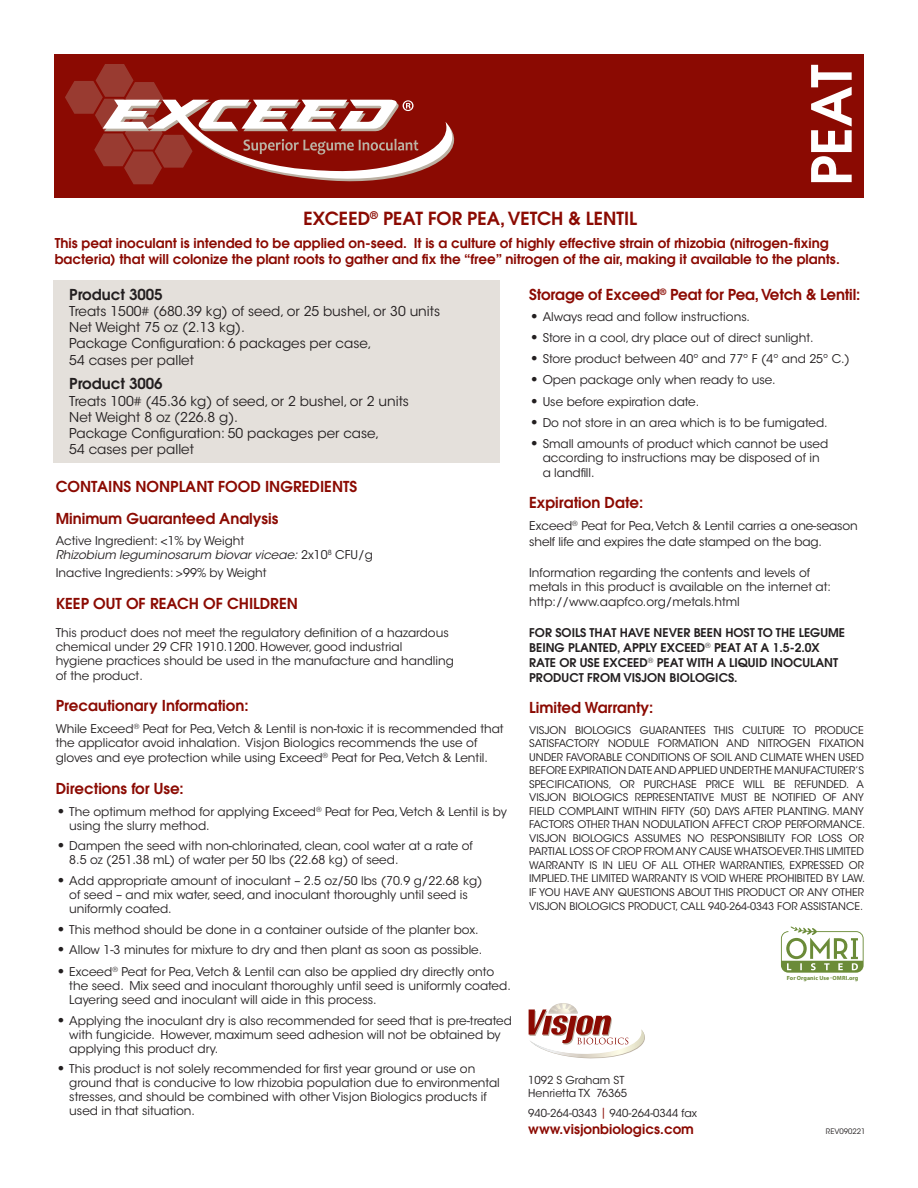
<style>
.page{position:relative;width:918px;height:1188px;background:#fff}
.page>*{position:absolute;margin:0;border:0;box-sizing:border-box;transform-origin:0 0}
.t1{font:600 18px "Avant Garde";color:#8b0a02}
.t2{font:600 15px/31.5px "Avant Garde";color:#8b0a02}
.t3{font:600 15px "Avant Garde";color:#231f20}
.t4{font:13.5px/16.2px "ITC Avant Garde Std";color:#231f20}
.t5{font:600 13.5px/16.2px "Avant Garde";color:#8b0a02}
.t6{font:12px/14px "ITC Avant Garde Std";color:#231f20}
.t7{font:600 12px/14.9px "Avant Garde";color:#231f20}
.t8{font:10.95px/13.5px "ITC Avant Garde Std";color:#231f20}
.t9{font:10.5px/13.5px "ITC Avant Garde Std";color:#231f20;text-align:justify}
.t10{font:7.5px "ITC Avant Garde Std";color:#231f20}
.t11{font:700 6px "Myriad Pro";letter-spacing:.005em;color:#6b8b38}
.s1{font-style:italic}
.s2{font-size:21px}
.s3{font-size:4.2px}
.s4{color:#8b0a02}
</style>
<div class="page">
<div style="left:53px;top:280px;width:447px;height:183px;background:#e4e0db"></div>
<div style="left:54px;top:54px;width:810px;height:143px;background:#8b0a02"></div>
<svg style="left:65px;top:64px;width:389px;height:121px"></svg>
<svg style="left:811px;top:65px;width:41px;height:117px"></svg>
<svg style="left:529px;top:1003px;width:116px;height:56px"></svg>
<svg style="left:781px;top:927px;width:83px;height:46px"></svg>
<h1 class="t1" style="left:303px;top:207px;width:335px">EXCEED<sup>®</sup> PEAT FOR PEA, VETCH &amp; LENTIL</h1>
<p class="t5" style="left:55px;top:235px;width:787px">This peat inoculant is intended to be applied on-seed. It is a culture of highly effective strain of rhizobia (nitrogen-fixing bacteria) that will colonize the plant roots to gather and fix the “free” nitrogen of the air, making it available to the plants.</p>
<p class="t3" style="left:69px;top:284px;width:95px">Product 3005</p>
<p class="t4" style="left:69px;top:303px;width:372px">Treats 1500# (680.39 kg) of seed, or 25 bushel, or 30 units Net Weight 75 oz (2.13 kg).<br>Package Configuration: 6 packages per case,<br>54 cases per pallet</p>
<p class="t3" style="left:69px;top:374px;width:95px">Product 3006</p>
<p class="t4" style="left:69px;top:393px;width:341px">Treats 100# (45.36 kg) of seed, or 2 bushel, or 2 units Net Weight 8 oz (226.8 g).<br>Package Configuration: 50 packages per case,<br>54 cases per pallet</p>
<p class="t2" style="left:56px;top:471px;width:303px">CONTAINS NONPLANT FOOD INGREDIENTS<br>Minimum Guaranteed Analysis</p>
<p class="t6" style="left:56px;top:534px;width:319px;line-height:14.4px">Active Ingredient: &lt;1% by Weight<br><span class="s1">Rhizobium leguminosarum biovarviceae:</span>2 x 1 0 <sup>8</sup> C F U / g</p>
<p class="t6" style="left:56px;top:566px;width:212px">Inactive Ingredients: &gt;99% by Weight</p>
<p class="t2" style="left:56px;top:587px;width:244px">KEEP OUT OF REACH OF CHILDREN</p>
<p class="t6" style="left:56px;top:625px;width:400px;line-height:14.4px">This product does not meet the regulatory definition of a hazardous chemical under 29 CFR 1910.1200. However, good industrial<br>hygiene practices should be used in the manufacture and handling of the product.</p>
<p class="t2" style="left:56px;top:690px;width:194px">Precautionary Information:</p>
<p class="t6" style="left:56px;top:722px;width:449px;line-height:14.7px">While Exceed<sup>®</sup> Peat for Pea, Vetch &amp; Lentil is non-toxic it is recommended that the applicator avoid inhalation. Visjon Biologics recommends the use of gloves and eye protection while using Exceed<sup>®</sup> Peat for Pea, Vetch &amp; Lentil.</p>
<p class="t2" style="left:56px;top:772px;width:130px">Directions for Use:</p>
<p class="t6" style="left:69px;top:805px;width:439px;text-indent:-14px"><span class="s2">•</span> The optimum method for applying Exceed<sup>®</sup> Peat for Pea, Vetch &amp; Lentil is by using the slurry method.</p>
<p class="t6" style="left:69px;top:839px;width:405px;text-indent:-13px"><span class="s2">•</span> Dampen the seed with non-chlorinated, clean, cool water at a rate of<br>8.5 oz (251.38 mL) of water per 50 lbs (22.68 kg) of seed.</p>
<p class="t6" style="left:69px;top:874px;width:415px;text-indent:-13px"><span class="s2">•</span> Add appropriate amount of inoculant – 2.5 oz/50 lbs (70.9 g/22.68 kg) of seed – and mix water, seed, and inoculant thoroughly until seed is uniformly coated.</p>
<p class="t6" style="left:56px;top:922px;width:424px"><span class="s2">•</span> This method should be done in a container outside of the planter box.</p>
<p class="t6" style="left:56px;top:943px;width:428px"><span class="s2">•</span> Allow 1-3 minutes for mixture to dry and then plant as soon as possible.</p>
<p class="t6" style="left:69px;top:965px;width:443px;text-indent:-14px"><span class="s2">•</span> Exceed<sup>®</sup> Peat for Pea, Vetch &amp; Lentil can also be applied dry directly onto the seed. Mix seed and inoculant thoroughly until seed is uniformly coated.<br>Layering seed and inoculant will aide in this process.</p>
<p class="t6" style="left:69px;top:1014px;width:444px;text-indent:-13px"><span class="s2">•</span> Applying the inoculant dry is also recommended for seed that is pre-treated with fungicide. However, maximum seed adhesion will not be obtained by applying this product dry.</p>
<p class="t6" style="left:69px;top:1062px;width:432px;text-indent:-13px"><span class="s2">•</span> This product is not solely recommended for first year ground or use on ground that is conducive to low rhizobia population due to environmental stresses, and should be combined with other Visjon Biologics products if used in that situation.</p>
<p class="t2" style="left:529px;top:278px;width:333px">Storage of Exceed<sup>®</sup> Peat for Pea, Vetch &amp; Lentil:</p>
<p class="t6" style="left:529px;top:310px;width:222px"><span class="s2">•</span> Always read and follow instructions.</p>
<p class="t6" style="left:529px;top:331px;width:286px"><span class="s2">•</span> Store in a cool, dry place out of direct sunlight.</p>
<p class="t6" style="left:529px;top:352px;width:322px"><span class="s2">•</span> Store product between 40º and 77º F (4º and 25º C.)</p>
<p class="t6" style="left:529px;top:373px;width:248px"><span class="s2">•</span> Open package only when ready to use.</p>
<p class="t6" style="left:529px;top:394px;width:172px"><span class="s2">•</span> Use before expiration date.</p>
<p class="t6" style="left:529px;top:416px;width:300px"><span class="s2">•</span> Do not store in an area which is to be fumigated.</p>
<p class="t6" style="left:543px;top:436px;width:287px;line-height:14.4px;text-indent:-13px"><span class="s2">•</span> Small amounts of product which cannot be used according to instructions may be disposed of in a landfill.</p>
<p class="t2" style="left:529px;top:487px;width:116px">Expiration Date:</p>
<p class="t6" style="left:529px;top:518px;width:330px;line-height:16.2px">Exceed<sup>®</sup> Peat for Pea, Vetch &amp; Lentil carries a one-season shelf life and expires the date stamped on the bag.</p>
<p class="t6" style="left:529px;top:566px;width:303px;line-height:14.4px">Information regarding the contents and levels of metals in this product is available on the internet at: http://www.aapfco.org/metals.html</p>
<p class="t7" style="left:529px;top:625px;width:317px">FOR SOILS THAT HAVE NEVER BEEN HOST TO THE LEGUME BEING PLANTED, APPLY EXCEED<sup>®</sup> PEAT AT A 1.5-2.0X RATE OR USE EXCEED<sup>®</sup> PEAT WITH A LIQUID INOCULANT PRODUCT FROM VISJON BIOLOGICS.</p>
<p class="t2" style="left:529px;top:692px;width:126px">Limited Warranty:</p>
<p class="t9" style="left:529px;top:723px;width:338px">VISJON BIOLOGICS GUARANTEES THIS CULTURE TO PRODUCE SATISFACTORY NODULE FORMATION AND NITROGEN FIXATION UNDER FAVORABLE CONDITIONS OF SOIL AND CLIMATE WHEN USED BEFORE EXPIRATION DATE AND APPLIED UNDER THE MANUFACTURER’S SPECIFICATIONS, OR PURCHASE PRICE WILL BE REFUNDED. A VISJON BIOLOGICS REPRESENTATIVE MUST BE NOTIFIED OF ANY FIELD COMPLAINT WITHIN FIFTY (50) DAYS AFTER PLANTING. MANY FACTORS OTHER THAN NODULATION AFFECT CROP PERFORMANCE.<br>VISJON BIOLOGICS ASSUMES NO RESPONSIBILITY FOR LOSS OR PARTIAL LOSS OF CROP FROM ANY CAUSE WHATSOEVER.THIS LIMITED WARRANTY IS IN LIEU OF ALL OTHER WARRANTIES, EXPRESSED OR IMPLIED. THE LIMITED WARRANTY IS VOID WHERE PROHIBITED BY LAW.<br>IF YOU HAVE ANY QUESTIONS ABOUT THIS PRODUCT OR ANY OTHER VISJON BIOLOGICS PRODUCT, CALL 940-264-0343 FOR ASSISTANCE.</p>
<p class="t11" style="left:787px;top:974px;width:73px">For Organic Use <span class="s3">•</span> OMRI.org</p>
<p class="t8" style="left:528px;top:1073px;width:100px">1092 S Graham ST<br>Henrietta TX 76365</p>
<p class="t8" style="left:528px;top:1107px;width:170px">940-264-0343 <span class="s4">|</span> 940-264-0344 fax</p>
<p class="t5" style="left:528px;top:1121px;width:167px">www.visjonbiologics.com</p>
<p class="t10" style="left:826px;top:1127px;width:41px">REV090221</p>
</div>
